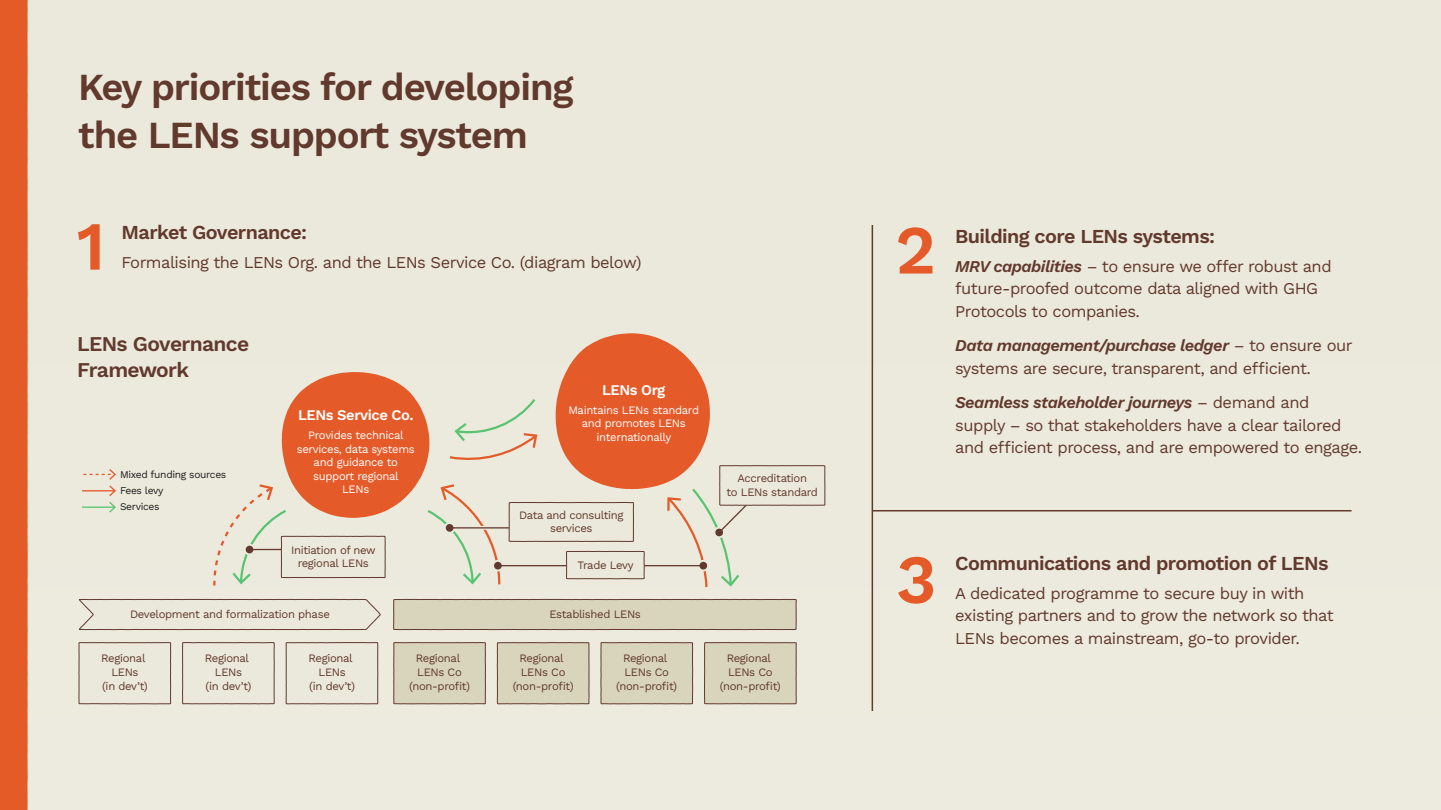
<style>
.page{position:relative;width:1441px;height:810px;background:#fff}
.page>*{position:absolute;margin:0;border:0;box-sizing:border-box;transform-origin:0 0}
.head{font:600 38.25px/48px "Work Sans";letter-spacing:-.03em;color:#62392d}
.head_2{font:600 21px/25.2px "Work Sans";letter-spacing:-.03em;color:#62392d}
.list_head{font:600 19.8px "Work Sans";letter-spacing:-.03em;color:#62392d}
.body_list{font:16.5px/22.5px "Work Sans";letter-spacing:-.03em;color:#62392d}
.t1{font:600 14.7px "Work Sans";letter-spacing:-.03em;color:#fff}
.t2{font:11.4px/13.6px "Work Sans";letter-spacing:-.03em;color:#fff;text-align:center}
.t3{font:11.25px/13.6px "Work Sans";letter-spacing:-.03em;color:#62392d;text-align:center}
.t4{font:10.2px "Work Sans";letter-spacing:-.03em;color:#1d1d1b}
.s1{font-weight:600;font-style:italic}
</style>
<div class="page">
<div style="left:0;top:0;width:1440px;height:810px;background:#ebe9db"></div>
<svg style="left:78px;top:224px;width:22px;height:46px"></svg>
<svg style="left:213px;top:333px;width:612px;height:254px"></svg>
<svg style="left:496px;top:642px;width:94px;height:63px;background:#d3cdb5"></svg>
<svg style="left:393px;top:642px;width:93px;height:63px;background:#d3cdb5"></svg>
<svg style="left:600px;top:642px;width:93px;height:63px;background:#d3cdb5"></svg>
<svg style="left:704px;top:642px;width:93px;height:63px;background:#d3cdb5"></svg>
<svg style="left:182px;top:642px;width:93px;height:63px"></svg>
<svg style="left:285px;top:642px;width:94px;height:63px"></svg>
<svg style="left:78px;top:642px;width:94px;height:63px"></svg>
<svg style="left:393px;top:598px;width:404px;height:33px;background:#d2ccb4"></svg>
<svg style="left:78px;top:598px;width:303px;height:33px"></svg>
<hr style="left:82px;top:507px;width:32px;height:1px;background:#58c471">
<svg style="left:109px;top:502px;width:7px;height:11px"></svg>
<svg style="left:82px;top:469px;width:34px;height:27px"></svg>
<svg style="left:898px;top:557px;width:34px;height:47px"></svg>
<svg style="left:898px;top:227px;width:34px;height:47px"></svg>
<hr style="left:871px;top:225px;width:2px;height:486px;background:#62392d">
<hr style="left:872px;top:510px;width:479px;height:2px;background:#62392d">
<div style="left:0;top:0;width:28px;height:810px;background:#e45b28"></div>
<p class="head" style="left:78px;top:61px;width:497px">Key priorities for developing the LENs support system</p>
<p class="list_head" style="left:122px;top:217px;width:187px">Market Governance:</p>
<p class="body_list" style="left:122px;top:250px;width:521px">Formalising the LENs Org. and the LENs Service Co. (diagram below)</p>
<p class="head_2" style="left:77px;top:331px;width:174px">LENs Governance<br>Framework</p>
<p class="t4" style="left:120px;top:467px;width:108px">Mixed funding sources</p>
<p class="t4" style="left:120px;top:483px;width:45px">Fees levy</p>
<p class="t4" style="left:120px;top:499px;width:41px">Services</p>
<p class="t1" style="left:298px;top:404px;width:117px">LENs Service Co.</p>
<p class="t2" style="left:297px;top:428px;width:119px">Provides technical services, data systems and guidance to support regional<br>LENs</p>
<p class="t3" style="left:291px;top:543px;width:86px">Initiation of new regional LENs</p>
<p class="t1" style="left:602px;top:379px;width:65px">LENs Org</p>
<p class="t2" style="left:568px;top:402px;width:132px">Maintains LENs standard and promotes LENs internationally</p>
<p class="t3" style="left:519px;top:508px;width:106px">Data and consulting services</p>
<p class="t3" style="left:577px;top:558px;width:58px">Trade Levy</p>
<p class="t3" style="left:130px;top:607px;width:201px">Development and formalization phase</p>
<p class="t3" style="left:549px;top:607px;width:93px">Established LENs</p>
<p class="t3" style="left:726px;top:471px;width:93px">Accreditation<br>to LENs standard</p>
<p class="t3" style="left:101px;top:651px;width:48px">Regional<br>LENs<br>(in dev’t)</p>
<p class="t3" style="left:205px;top:651px;width:48px">Regional<br>LENs<br>(in dev’t)</p>
<p class="t3" style="left:308px;top:651px;width:48px">Regional<br>LENs<br>(in dev’t)</p>
<p class="t3" style="left:409px;top:651px;width:62px">Regional<br>LENs Co (non-profit)</p>
<p class="t3" style="left:616px;top:651px;width:62px">Regional<br>LENs Co (non-profit)</p>
<p class="t3" style="left:719px;top:651px;width:62px">Regional<br>LENs Co (non-profit)</p>
<p class="t3" style="left:512px;top:651px;width:62px">Regional<br>LENs Co (non-profit)</p>
<p class="list_head" style="left:955px;top:222px;width:261px">Building core LENs systems:</p>
<p class="body_list" style="left:955px;top:254px;width:378px"><span class="s1">MRV capabilities</span> – to ensure we offer robust and future-proofed outcome data aligned with GHG<br>Protocols to companies.</p>
<p class="body_list" style="left:955px;top:334px;width:399px"><span class="s1">Data management/purchase ledger</span> – to ensure our systems are secure, transparent, and efficient.</p>
<p class="body_list" style="left:955px;top:391px;width:408px"><span class="s1">Seamless stakeholder journeys</span> – demand and supply – so that stakeholders have a clear tailored and efficient process, and are empowered to engage.</p>
<p class="list_head" style="left:955px;top:549px;width:375px">Communications and promotion of LENs</p>
<p class="body_list" style="left:955px;top:581px;width:380px">A dedicated programme to secure buy in with existing partners and to grow the network so that<br>LENs becomes a mainstream, go-to provider.</p>
</div>
